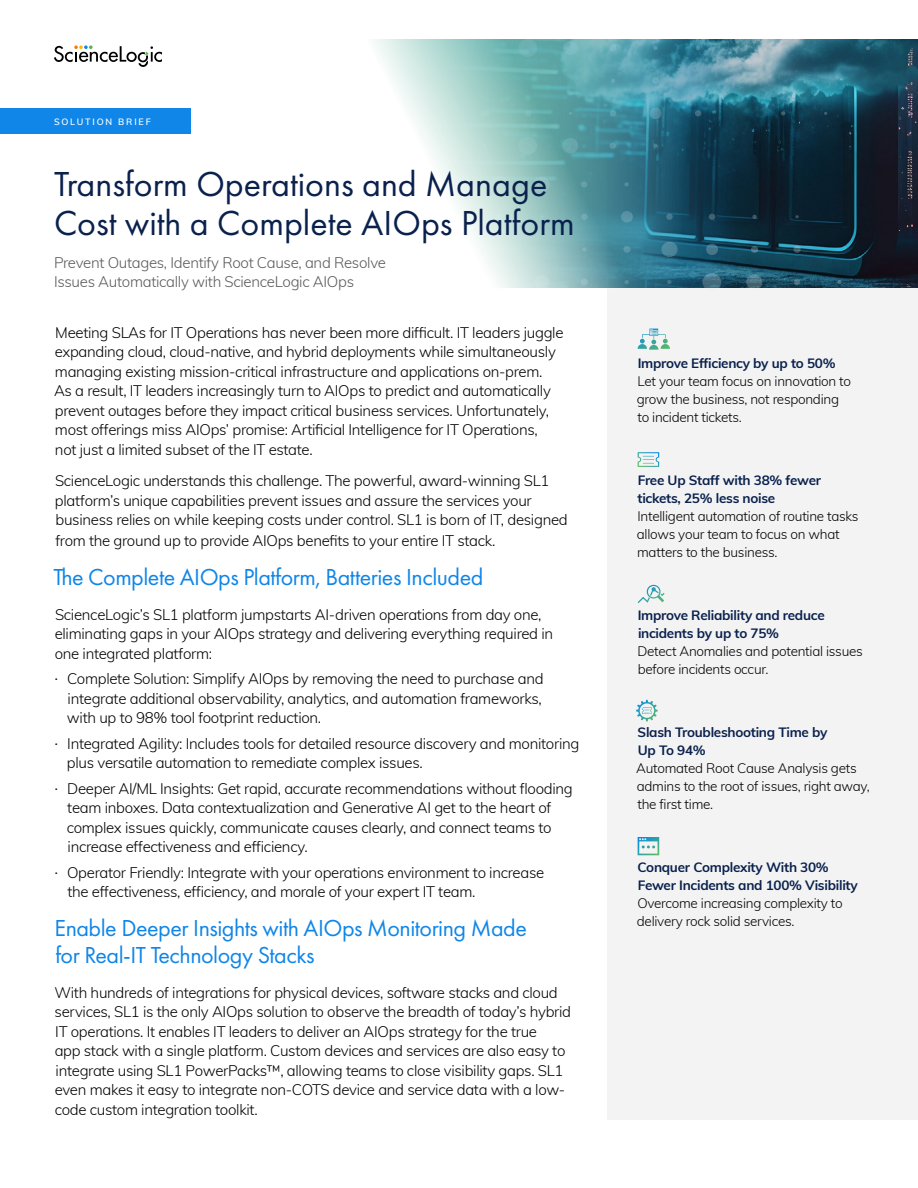
<style>
.page{position:relative;width:918px;height:1188px;background:#fff}
.page>*{position:absolute;margin:0;border:0;box-sizing:border-box;transform-origin:0 0}
.t1{font:36px/39px "Futura PT";color:#0a214d}
.t2{font:24px/27px "Futura PT";letter-spacing:-.02em;color:#1086e8}
.t3{font:300 15px/19.5px "Muli";letter-spacing:-.02em;color:#000}
.t4{font:300 15px/19.5px "Muli";letter-spacing:-.02em;color:#58595b}
.t5{font:300 13.5px/18px "Muli";letter-spacing:-.02em;color:#000}
.t6{font:700 13.5px/18px "Muli";letter-spacing:-.02em;color:#0a214d}
.t7{font:600 9px "Muli";letter-spacing:.2em;color:#fff}
</style>
<div class="page">
<div style="left:608px;top:152px;width:310px;height:968px;background:#f3f3f3"></div>
<img style="left:735px;top:39px;width:183px;height:248px">
<svg style="left:866px;top:46px;width:4px;height:4px"></svg>
<svg style="left:781px;top:111px;width:4px;height:4px"></svg>
<svg style="left:794px;top:279px;width:6px;height:6px"></svg>
<svg style="left:837px;top:280px;width:5px;height:4px"></svg>
<svg style="left:702px;top:273px;width:19px;height:18px"></svg>
<svg style="left:746px;top:274px;width:16px;height:16px"></svg>
<svg style="left:751px;top:246px;width:7px;height:7px"></svg>
<svg style="left:793px;top:246px;width:8px;height:7px"></svg>
<svg style="left:752px;top:215px;width:5px;height:4px"></svg>
<svg style="left:795px;top:215px;width:4px;height:3px"></svg>
<svg style="left:670px;top:39px;width:65px;height:248px;background:#235c73"></svg>
<svg style="left:373px;top:39px;width:297px;height:249px"></svg>
<svg style="left:638px;top:837px;width:21px;height:18px"></svg>
<svg style="left:636px;top:700px;width:22px;height:21px"></svg>
<svg style="left:638px;top:585px;width:27px;height:18px"></svg>
<svg style="left:638px;top:452px;width:21px;height:15px"></svg>
<svg style="left:638px;top:329px;width:32px;height:21px"></svg>
<div style="left:0;top:108px;width:190px;height:26px;background:#1086e8"></div>
<svg style="left:54px;top:45px;width:108px;height:22px"></svg>
<p class="t7" style="left:54px;top:115px;width:98px">SOLUTION BRIEF</p>
<h1 class="t1" style="left:54px;top:165px;width:522px">Transform Operations and Manage<br>Cost with a Complete AIOps Platform</h1>
<p class="t4" style="left:54px;top:252px;width:333px">Prevent Outages, Identify Root Cause, and Resolve<br>Issues Automatically with ScienceLogic AIOps</p>
<p class="t3" style="left:54px;top:322px;width:511px">Meeting SLAs for IT Operations has never been more difficult. IT leaders juggle expanding cloud, cloud-native, and hybrid deployments while simultaneously managing existing mission-critical infrastructure and applications on-prem.<br>As a result, IT leaders increasingly turn to AIOps to predict and automatically prevent outages before they impact critical business services. Unfortunately, most offerings miss AIOps’ promise: Artificial Intelligence for IT Operations,<br>not just a limited subset of the IT estate.</p>
<p class="t3" style="left:55px;top:470px;width:514px">ScienceLogic understands this challenge. The powerful, award-winning SL1 platform’s unique capabilities prevent issues and assure the services your business relies on while keeping costs under control. SL1 is born of IT, designed</p>
<p class="t3" style="left:55px;top:530px;width:442px">from the ground up to provide AIOps benefits to your entire IT stack.</p>
<h2 class="t2" style="left:53px;top:564px;width:431px">The Complete AIOps Platform, Batteries Included</h2>
<p class="t3" style="left:55px;top:604px;width:500px">ScienceLogic’s SL1 platform jumpstarts AI-driven operations from day one, eliminating gaps in your AIOps strategy and delivering everything required in one integrated platform:</p>
<p class="t3" style="left:67px;top:668px;width:478px;text-align:justify;text-indent:-13px">⋅ Complete Solution: Simplify AIOps by removing the need to purchase and integrate additional observability, analytics, and automation frameworks, with up to 98% tool footprint reduction.</p>
<p class="t3" style="left:67px;top:733px;width:514px;text-indent:-13px">⋅ Integrated Agility: Includes tools for detailed resource discovery and monitoring plus versatile automation to remediate complex issues.</p>
<p class="t3" style="left:67px;top:778px;width:508px;text-indent:-12px">⋅ Deeper AI/ML Insights: Get rapid, accurate recommendations without flooding team inboxes. Data contextualization and Generative AI get to the heart of complex issues quickly, communicate causes clearly, and connect teams to increase effectiveness and efficiency.</p>
<p class="t3" style="left:67px;top:862px;width:478px;text-indent:-13px">⋅ Operator Friendly: Integrate with your operations environment to increase the effectiveness, efficiency, and morale of your expert IT team.</p>
<h2 class="t2" style="left:55px;top:915px;width:474px">Enable Deeper Insights with AIOps Monitoring Made for Real-IT Technology Stacks</h2>
<p class="t3" style="left:55px;top:982px;width:518px">With hundreds of integrations for physical devices, software stacks and cloud services, SL1 is the only AIOps solution to observe the breadth of today’s hybrid IT operations. It enables IT leaders to deliver an AIOps strategy for the true<br>app stack with a single platform. Custom devices and services are also easy to integrate using SL1 PowerPacks™, allowing teams to close visibility gaps. SL1 even makes it easy to integrate non-COTS device and service data with a low&shy;code custom integration toolkit.</p>
<p class="t6" style="left:638px;top:353px;width:199px">Improve Efficiency by up to 50%</p>
<p class="t5" style="left:637px;top:371px;width:216px">Let your team focus on innovation to grow the business, not responding to incident tickets.</p>
<p class="t6" style="left:638px;top:470px;width:185px">Free Up Staff with 38% fewer tickets, 25% less noise</p>
<p class="t5" style="left:637px;top:506px;width:223px">Intelligent automation of routine tasks allows your team to focus on what matters to the business.</p>
<p class="t6" style="left:638px;top:605px;width:189px">Improve Reliability and reduce incidents by up to 75%</p>
<p class="t5" style="left:638px;top:641px;width:227px">Detect Anomalies and potential issues before incidents occur.</p>
<p class="t6" style="left:638px;top:722px;width:191px">Slash Troubleshooting Time by<br>Up To 94%</p>
<p class="t5" style="left:636px;top:758px;width:235px">Automated Root Cause Analysis gets admins to the root of issues, right away, the first time.</p>
<p class="t6" style="left:637px;top:857px;width:222px">Conquer Complexity With 30%<br>Fewer Incidents and 100% Visibility</p>
<p class="t5" style="left:637px;top:893px;width:207px">Overcome increasing complexity to delivery rock solid services.</p>
</div>
